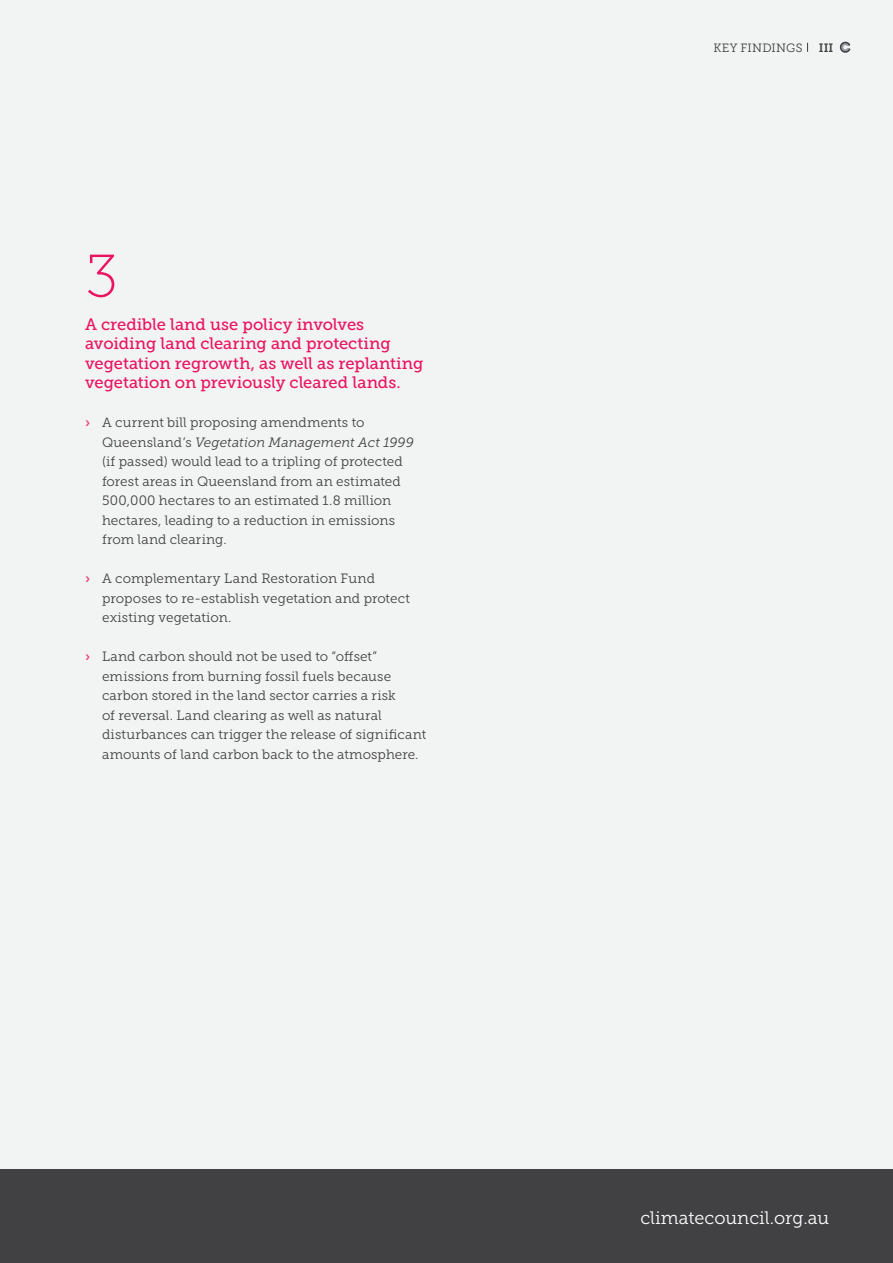
<style>
.page{position:relative;width:893px;height:1263px;background:#fff}
.page>*{position:absolute;margin:0;border:0;box-sizing:border-box;transform-origin:0 0}
.t1{font:60px "Museo Slab 100";color:#ea1460}
.t2{font:18px "Museo Slab 300";color:#fff}
.t3{font:16.5px/19.5px "Museo Slab 500";letter-spacing:-.005em;color:#ea1460}
.t4{font:13.5px/19.5px "Museo Slab 300";letter-spacing:.01em;color:#414042}
.t5{font:12px "Museo Slab 300";letter-spacing:.025em;color:#414042}
.t6{font:12px "Museo Slab 700";color:#414042}
.s1{font-family:"Museo Slab 700";color:#ec3f6b}
.s2{font-style:italic}
</style>
<div class="page">
<div style="left:0;top:0;width:893px;height:1175px;background:#f2f3f3"></div>
<div style="left:0;top:1169px;width:893px;height:94px;background:#414042"></div>
<svg style="left:839px;top:42px;width:11px;height:11px"></svg>
<h1 class="t1" style="left:85px;top:244px;width:35px">3</h1>
<p class="t3" style="left:85px;top:314px;width:340px">A credible land use policy involves avoiding land clearing and protecting vegetation regrowth, as well as replanting vegetation on previously cleared lands.</p>
<p class="t4" style="left:102px;top:413px;width:313px;text-indent:-17px"><span class="s1">›</span> A current bill proposing amendments to Queensland’s <span class="s2">Vegetation Management Act 1999 </span>(if passed) would lead to a tripling of protected forest areas in Queensland from an estimated 500,000 hectares to an estimated 1.8 million hectares, leading to a reduction in emissions from land clearing.</p>
<p class="t4" style="left:102px;top:569px;width:309px;text-indent:-17px"><span class="s1">›</span> A complementary Land Restoration Fund proposes to re-establish vegetation and protect existing vegetation.</p>
<p class="t4" style="left:102px;top:647px;width:326px;text-indent:-17px"><span class="s1">›</span> Land carbon should not be used to “offset” emissions from burning fossil fuels because carbon stored in the land sector carries a risk<br>of reversal. Land clearing as well as natural disturbances can trigger the release of significant amounts of land carbon back to the atmosphere.</p>
<p class="t5" style="left:713px;top:41px;width:91px">KEY FINDINGS</p>
<p class="t6" style="left:819px;top:41px;width:6px">iii</p>
<h2 class="t2" style="left:640px;top:1208px;width:190px">climatecouncil.org.au</h2>
</div>
